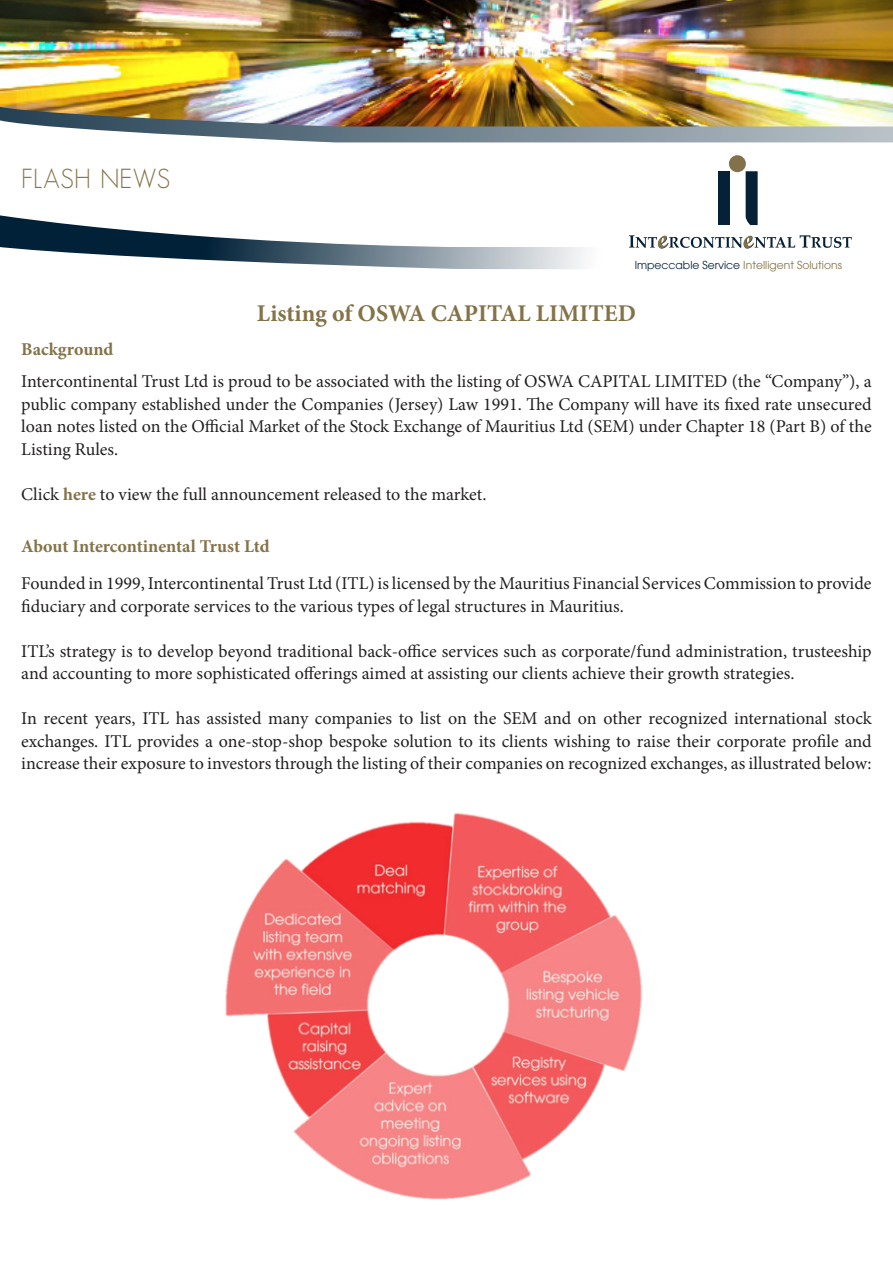
<style>
.page{position:relative;width:893px;height:1263px;background:#fff}
.page>*{position:absolute;margin:0;border:0;box-sizing:border-box;transform-origin:0 0}
.t1{font:300 27px "Geosans";letter-spacing:.005em;color:#847248}
.t2{font:700 24px "Minion Pro";color:#847248}
.t3{font:18px/22.5px "Minion Pro";color:#231f20;text-align:justify}
.t4{font:700 18px "Minion Pro";letter-spacing:-.005em;color:#847248}
.t5{font:10.8px "Avant Garde";color:#847248}
.s1{color:#002138}
.s2{font-weight:700;color:#847248}
</style>
<div class="page">
<svg style="left:46px;top:126px;width:847px;height:16px;background:#919ea6"></svg>
<svg style="left:0;top:215px;width:585px;height:54px"></svg>
<img style="left:0;top:0;width:893px;height:126px">
<div style="left:729px;top:155px;width:17px;height:17px;background:#837149;border-radius:50%"></div>
<svg style="left:629px;top:235px;width:223px;height:14px"></svg>
<div style="left:718px;top:172px;width:11px;height:53px;background:#062036"></div>
<svg style="left:746px;top:171px;width:12px;height:54px"></svg>
<img style="left:225px;top:812px;width:417px;height:387px">
<p class="t1" style="left:21px;top:164px;width:150px">FLASH NEWS</p>
<p class="t4" style="left:21px;top:337px;width:94px">Background</p>
<p class="t5" style="left:635px;top:259px;width:209px"><span class="s1">Impeccable Service</span> Intelligent Solutions</p>
<p class="t2" style="left:257px;top:296px;width:381px">Listing of OSWA CAPITAL LIMITED</p>
<p class="t3" style="left:21px;top:370px;width:852px">Intercontinental Trust Ltd is proud to be associated with the listing of OSWA CAPITAL LIMITED (the “Company”), a public company established under the Companies (Jersey) Law 1991. The Company will have its fixed rate unsecured loan notes listed on the Official Market of the Stock Exchange of Mauritius Ltd (SEM) under Chapter 18 (Part B) of the Listing Rules.</p>
<p class="t3" style="left:21px;top:483px;width:467px">Click <span class="s2">here</span> to view the full announcement released to the market.</p>
<p class="t4" style="left:21px;top:533px;width:250px">About Intercontinental Trust Ltd</p>
<p class="t3" style="left:21px;top:572px;width:852px">Founded in 1999, Intercontinental Trust Ltd (ITL) is licensed by the Mauritius Financial Services Commission to provide fiduciary and corporate services to the various types of legal structures in Mauritius.</p>
<p class="t3" style="left:21px;top:640px;width:852px">ITL’s strategy is to develop beyond traditional back-office services such as corporate/fund administration, trusteeship and accounting to more sophisticated offerings aimed at assisting our clients achieve their growth strategies.</p>
<p class="t3" style="left:21px;top:707px;width:852px">In recent years, ITL has assisted many companies to list on the SEM and on other recognized international stock exchanges. ITL provides a one-stop-shop bespoke solution to its clients wishing to raise their corporate profile and increase their exposure to investors through the listing of their companies on recognized exchanges, as illustrated below:</p>
</div>
